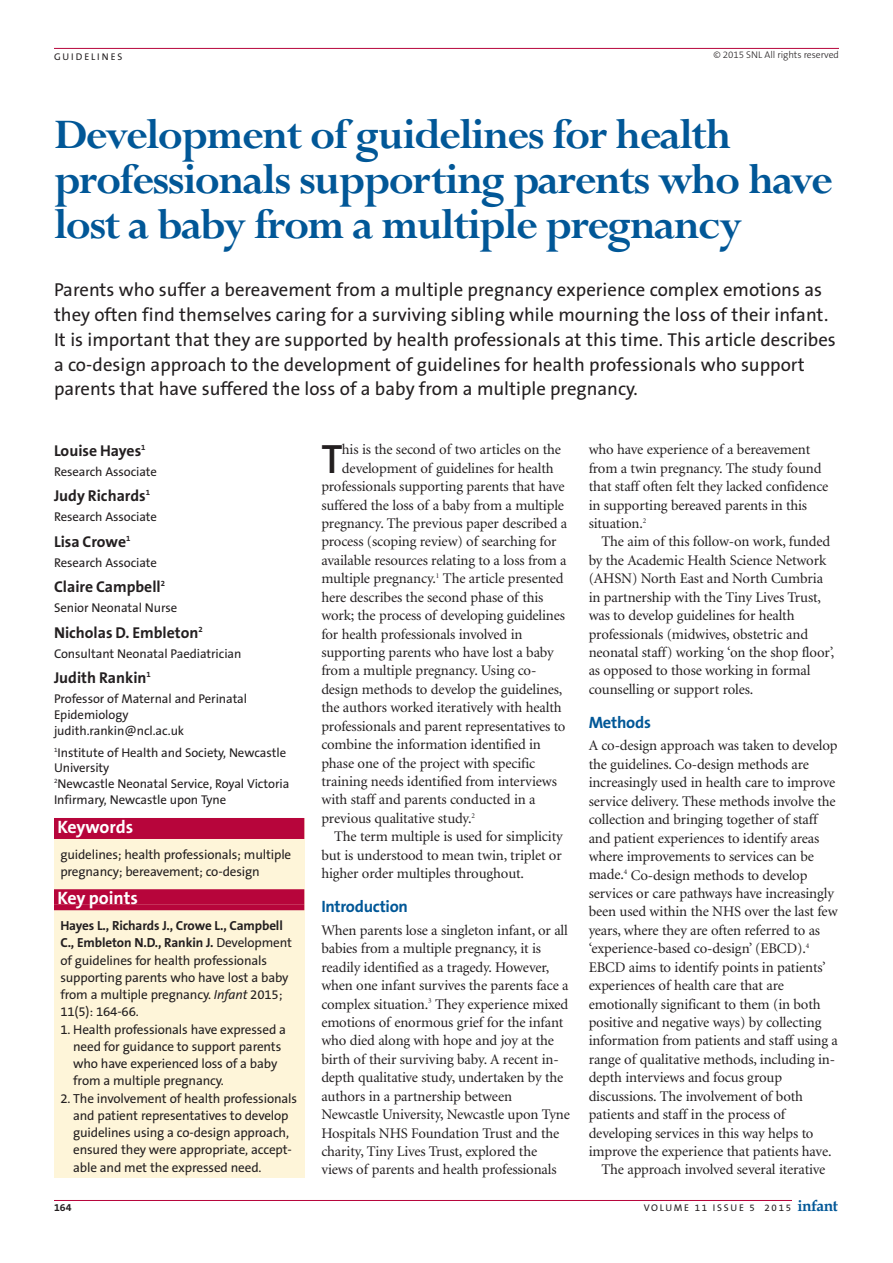
<style>
.page{position:relative;width:893px;height:1263px;background:#fff}
.page>*{position:absolute;margin:0;border:0;box-sizing:border-box;transform-origin:0 0}
.t1{font:700 46.5px/45px "Perpetua";letter-spacing:-.035em;color:#015797}
.t2{font:600 41.25px "The Sans B6";color:#231f20}
.t3{font:18.75px/24.8px "The Sans B5 Plain";color:#231f20}
.t4{font:700 18px "The Sans B7";letter-spacing:-.005em;color:#fff}
.t5{font:700 16.5px "The Sans B7";letter-spacing:-.015em;color:#015797}
.t6{font:700 15.75px "The Sans B7";color:#231f20}
.t7{font:14.7px/18.5px "Minion";letter-spacing:-.01em;color:#231f20}
.t8{font:13.2px/17.2px "The Sans B5 Plain";letter-spacing:-.01em;color:#231f20}
.t9{font:700 13.2px/17.2px "The Sans B7";letter-spacing:-.01em;color:#231f20}
.t10{font:12.75px/15.8px "The Sans B5 Plain";letter-spacing:-.005em;color:#231f20}
.t11{font:700 10.5px "The Sans B7";color:#231f20}
.t12{font:300 9.75px "The Sans B3";letter-spacing:-.005em;color:#231f20}
.t13{font:9.75px "The Sans B5 Plain";letter-spacing:.175em;color:#231f20}
.t14{font:9.75px "The Sans B5 Plain";letter-spacing:.195em;color:#231f20}
.s1{font-family:"The Sans B5 Plain";font-weight:400}
.s2{font-style:italic}
.s3{font-family:"Book Antiqua";font-weight:700;font-size:15.6px;color:#015797}
</style>
<div class="page">
<hr style="left:54px;top:1200px;width:738px;height:1px;background:#b7053b">
<hr style="left:54px;top:48px;width:785px;height:1px;background:#b7053b">
<div style="left:54px;top:818px;width:250px;height:360px;background:#fef5d9"></div>
<div style="left:54px;top:818px;width:250px;height:15px;background:#b7053b"></div>
<div style="left:54px;top:833px;width:250px;height:6px;background:#b7053b"></div>
<div style="left:54px;top:889px;width:250px;height:15px;background:#b7053b"></div>
<div style="left:54px;top:904px;width:250px;height:6px;background:#b7053b"></div>
<p class="t14" style="left:54px;top:53px;width:70px">GUIDELINES</p>
<p class="t12" style="left:713px;top:51px;width:127px">© 2015 SNL All rights reserved</p>
<h1 class="t1" style="left:54px;top:118px;width:780px">Development of guidelines for health professionals supporting parents who have lost a baby from a multiple pregnancy</h1>
<p class="t3" style="left:54px;top:279px;width:783px">Parents who suffer a bereavement from a multiple pregnancy experience complex emotions as they often find themselves caring for a surviving sibling while mourning the loss of their infant.<br>It is important that they are supported by health professionals at this time. This article describes a co-design approach to the development of guidelines for health professionals who support parents that have suffered the loss of a baby from a multiple pregnancy.</p>
<p class="t6" style="left:54px;top:444px;width:93px">Louise Hayes<sup>1</sup></p>
<p class="t10" style="left:54px;top:465px;width:105px">Research Associate</p>
<p class="t6" style="left:54px;top:489px;width:98px">Judy Richards<sup>1</sup></p>
<p class="t10" style="left:54px;top:510px;width:105px">Research Associate</p>
<p class="t6" style="left:54px;top:535px;width:78px">Lisa Crowe<sup>1</sup></p>
<p class="t10" style="left:54px;top:556px;width:105px">Research Associate</p>
<p class="t6" style="left:54px;top:580px;width:113px">Claire Campbell<sup>2</sup></p>
<p class="t10" style="left:54px;top:601px;width:125px">Senior Neonatal Nurse</p>
<p class="t6" style="left:54px;top:626px;width:150px">Nicholas D. Embleton<sup>2</sup></p>
<p class="t10" style="left:54px;top:647px;width:189px">Consultant Neonatal Paediatrician</p>
<p class="t6" style="left:54px;top:671px;width:98px">Judith Rankin<sup>1</sup></p>
<p class="t10" style="left:54px;top:692px;width:195px">Professor of Maternal and Perinatal<br>Epidemiology judith.rankin@ncl.ac.uk</p>
<p class="t10" style="left:54px;top:746px;width:237px"><sup>1</sup>Institute of Health and Society, Newcastle University<br><sup>2</sup>Newcastle Neonatal Service, Royal Victoria Infirmary, Newcastle upon Tyne</p>
<p class="t4" style="left:57px;top:819px;width:78px">Keywords</p>
<p class="t8" style="left:60px;top:847px;width:232px">guidelines; health professionals; multiple pregnancy; bereavement; co-design</p>
<p class="t4" style="left:57px;top:891px;width:82px">Key points</p>
<p class="t9" style="left:60px;top:918px;width:233px">Hayes L., Richards J., Crowe L., Campbell<br>C., Embleton N.D., Rankin J. <span class="s1">Development</span></p>
<p class="t8" style="left:60px;top:953px;width:230px">of guidelines for health professionals supporting parents who have lost a baby from a multiple pregnancy. <span class="s2">Infant</span> 2015; 11(5): 164-66.</p>
<p class="t8" style="left:73px;top:1022px;width:214px;text-indent:-13px">1. Health professionals have expressed a need for guidance to support parents who have experienced loss of a baby from a multiple pregnancy.</p>
<p class="t8" style="left:73px;top:1091px;width:225px;text-indent:-13px">2. The involvement of health professionals and patient representatives to develop guidelines using a co-design approach, ensured they were appropriate, accept&shy;able and met the expressed need.</p>
<h2 class="t2" style="left:321px;top:442px;width:23px">T</h2>
<p class="t7" style="left:342px;top:442px;width:221px">his is the second of two articles on the</p>
<p class="t7" style="left:342px;top:460px;width:213px">development of guidelines for health</p>
<p class="t7" style="left:321px;top:478px;width:245px">professionals supporting parents that have</p>
<p class="t7" style="left:321px;top:497px;width:244px">suffered the loss of a baby from a multiple</p>
<p class="t7" style="left:321px;top:515px;width:247px">pregnancy. The previous paper described a</p>
<p class="t7" style="left:321px;top:534px;width:237px">process (scoping review) of searching for</p>
<p class="t7" style="left:321px;top:552px;width:247px">available resources relating to a loss from a</p>
<p class="t7" style="left:321px;top:571px;width:244px">multiple pregnancy.<sup>1</sup> The article presented</p>
<p class="t7" style="left:321px;top:589px;width:224px">here describes the second phase of this</p>
<p class="t7" style="left:321px;top:607px;width:245px">work; the process of developing guidelines</p>
<p class="t7" style="left:321px;top:626px;width:203px">for health professionals involved in</p>
<p class="t7" style="left:321px;top:644px;width:234px">supporting parents who have lost a baby</p>
<p class="t7" style="left:321px;top:663px;width:217px">from a multiple pregnancy. Using co-</p>
<p class="t7" style="left:321px;top:681px;width:243px">design methods to develop the guidelines,</p>
<p class="t7" style="left:321px;top:700px;width:242px">the authors worked iteratively with health</p>
<p class="t7" style="left:321px;top:718px;width:246px">professionals and parent representatives to</p>
<p class="t7" style="left:321px;top:736px;width:221px">combine the information identified in</p>
<p class="t7" style="left:321px;top:755px;width:216px">phase one of the project with specific</p>
<p class="t7" style="left:321px;top:773px;width:237px">training needs identified from interviews</p>
<p class="t7" style="left:321px;top:792px;width:216px">with staff and parents conducted in a</p>
<p class="t7" style="left:321px;top:810px;width:155px">previous qualitative study.<sup>2</sup></p>
<p class="t7" style="left:334px;top:829px;width:230px">The term multiple is used for simplicity</p>
<p class="t7" style="left:321px;top:847px;width:242px">but is understood to mean twin, triplet or</p>
<p class="t7" style="left:321px;top:865px;width:204px">higher order multiples throughout.</p>
<p class="t5" style="left:321px;top:900px;width:88px">Introduction</p>
<p class="t7" style="left:321px;top:922px;width:250px">When parents lose a singleton infant, or all babies from a multiple pregnancy, it is readily identified as a tragedy. However, when one infant survives the parents face a complex situation.<sup>3</sup> They experience mixed emotions of enormous grief for the infant who died along with hope and joy at the birth of their surviving baby. A recent in&shy;depth qualitative study, undertaken by the authors in a partnership between Newcastle University, Newcastle upon Tyne Hospitals NHS Foundation Trust and the charity, Tiny Lives Trust, explored the views of parents and health professionals</p>
<p class="t7" style="left:589px;top:442px;width:241px">who have experience of a bereavement from a twin pregnancy. The study found that staff often felt they lacked confidence in supporting bereaved parents in this situation.<sup>2</sup></p>
<p class="t7" style="left:589px;top:534px;width:247px;text-indent:13px">The aim of this follow-on work, funded by the Academic Health Science Network (AHSN) North East and North Cumbria in partnership with the Tiny Lives Trust, was to develop guidelines for health professionals (midwives, obstetric and neonatal staff) working ‘on the shop floor’, as opposed to those working in formal counselling or support roles.</p>
<p class="t5" style="left:589px;top:715px;width:64px">Methods</p>
<p class="t7" style="left:589px;top:738px;width:250px">A co-design approach was taken to develop</p>
<p class="t7" style="left:589px;top:756px;width:222px">the guidelines. Co-design methods are</p>
<p class="t7" style="left:589px;top:775px;width:248px">increasingly used in health care to improve</p>
<p class="t7" style="left:589px;top:793px;width:248px">service delivery. These methods involve the</p>
<p class="t7" style="left:589px;top:811px;width:230px">collection and bringing together of staff</p>
<p class="t7" style="left:589px;top:830px;width:232px">and patient experiences to identify areas</p>
<p class="t7" style="left:589px;top:848px;width:227px">where improvements to services can be</p>
<p class="t7" style="left:589px;top:867px;width:220px">made.<sup>4</sup> Co-design methods to develop</p>
<p class="t7" style="left:589px;top:885px;width:247px">services or care pathways have increasingly</p>
<p class="t7" style="left:589px;top:904px;width:250px">been used within the NHS over the last few</p>
<p class="t7" style="left:589px;top:922px;width:233px">years, where they are often referred to as</p>
<p class="t7" style="left:589px;top:940px;width:222px">‘experience-based co-design’ (EBCD).<sup>4</sup></p>
<p class="t7" style="left:589px;top:959px;width:239px">EBCD aims to identify points in patients’</p>
<p class="t7" style="left:589px;top:977px;width:197px">experiences of health care that are</p>
<p class="t7" style="left:589px;top:996px;width:233px">emotionally significant to them (in both</p>
<p class="t7" style="left:589px;top:1014px;width:234px">positive and negative ways) by collecting</p>
<p class="t7" style="left:589px;top:1033px;width:251px">information from patients and staff using a</p>
<p class="t7" style="left:589px;top:1051px;width:248px">range of qualitative methods, including in-</p>
<p class="t7" style="left:589px;top:1069px;width:195px">depth interviews and focus group</p>
<p class="t7" style="left:589px;top:1088px;width:216px">discussions. The involvement of both</p>
<p class="t7" style="left:589px;top:1106px;width:198px">patients and staff in the process of</p>
<p class="t7" style="left:589px;top:1125px;width:226px">developing services in this way helps to</p>
<p class="t7" style="left:589px;top:1143px;width:244px">improve the experience that patients have.</p>
<p class="t7" style="left:601px;top:1162px;width:225px">The approach involved several iterative</p>
<p class="t11" style="left:54px;top:1203px;width:19px">164</p>
<p class="t13" style="left:644px;top:1204px;width:196px">VOLUME 11 ISSUE 5 2015 <span class="s3">infant</span></p>
</div>
